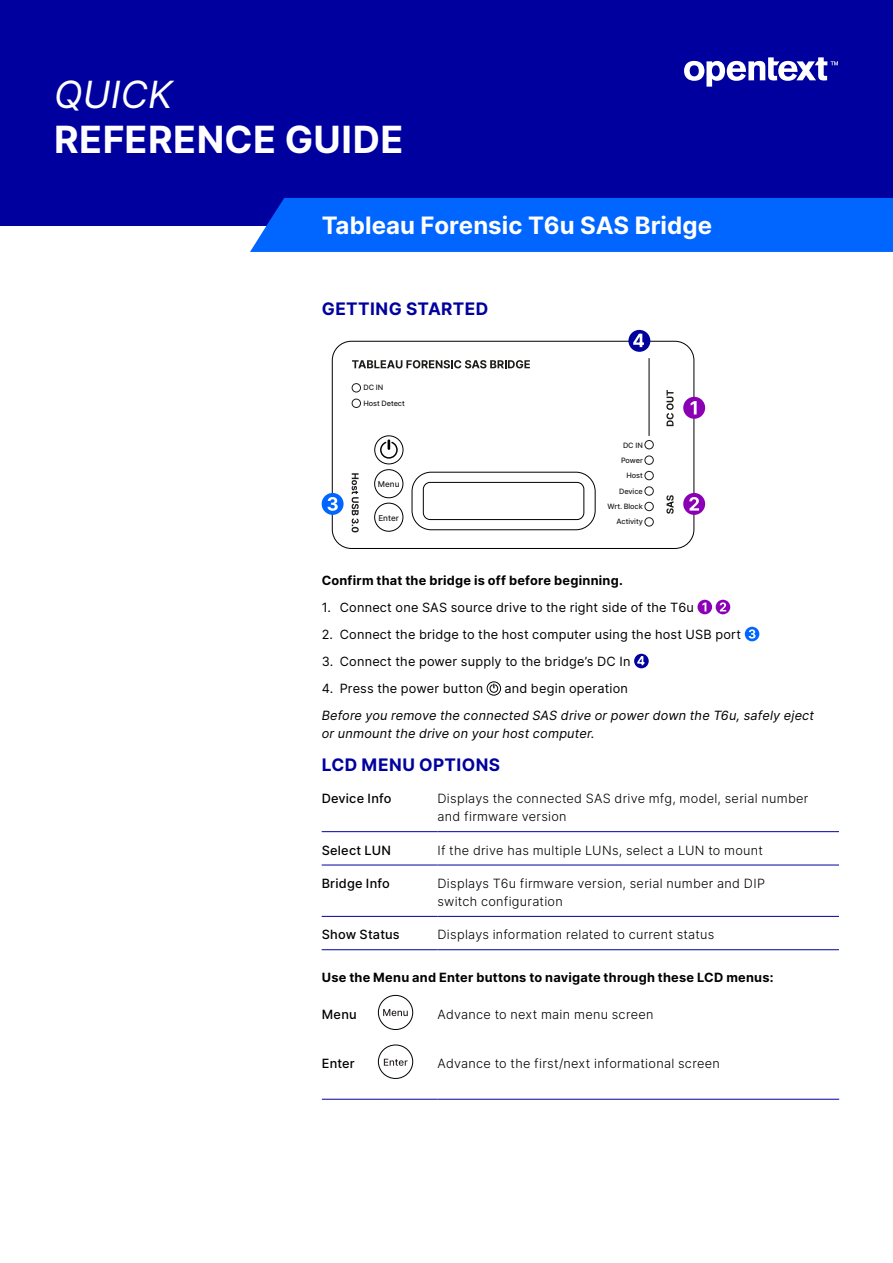
<style>
.page{position:relative;width:893px;height:1263px;background:#fff}
.page>*{position:absolute;margin:0;border:0;box-sizing:border-box;transform-origin:0 0}
.t1{font:700 37.5px/45px "Inter";letter-spacing:.015em;color:#fff}
.t2{font:700 24px "Inter";color:#fff}
.Table_H1{font:700 17.25px "Inter";letter-spacing:.025em;color:#00009f}
.Table_Body{font:300 12.75px/18px "Inter";letter-spacing:.02em;color:#000}
.t3{font:12.75px "Inter";letter-spacing:.015em;color:#000}
.Body{font:italic 12.75px/18px "Inter";letter-spacing:.01em;color:#000}
.Table_H1-2{font:700 12.75px "Inter";letter-spacing:.015em;color:#000}
.Table_H2{font:500 12.75px "Inter";letter-spacing:.015em;color:#000}
.Body-2{font:700 12.75px "Inter";letter-spacing:.02em;color:#000}
.t4{font:8.1px "Inter V";color:#1d1d1b}
.t5{font:7.35px/15.3px "Inter V";letter-spacing:-.01em;color:#1d1d1b;text-align:right}
.s1{font-weight:400;font-style:italic}
</style>
<div class="page">
<div style="left:0;top:0;width:893px;height:225px;background:#00009f"></div>
<svg style="left:684px;top:57px;width:154px;height:30px"></svg>
<div style="left:250px;top:198px;width:643px;height:54px;background:#06f"></div>
<div style="left:332px;top:341px;width:362px;height:208px;border:1px solid #000;border-radius:19px"></div>
<div style="left:322px;top:493px;width:22px;height:22px;background:#06f;border-radius:50%"></div>
<svg style="left:328px;top:497px;width:10px;height:14px"></svg>
<div style="left:683px;top:397px;width:22px;height:22px;background:#8c00b5;border-radius:50%"></div>
<svg style="left:691px;top:401px;width:6px;height:13px"></svg>
<div style="left:683px;top:493px;width:22px;height:22px;background:#8c00b5;border-radius:50%"></div>
<svg style="left:689px;top:497px;width:10px;height:14px"></svg>
<svg style="left:352px;top:360px;width:178px;height:8px"></svg>
<hr style="left:649px;top:358px;width:1px;height:78px;background:#000">
<div style="left:423px;top:482px;width:161px;height:38px;border:1px solid #000;border-radius:7px"></div>
<div style="left:412px;top:472px;width:184px;height:58px;border:1px solid #000;border-radius:19px"></div>
<div style="left:374px;top:469px;width:29px;height:29px;border:1px solid #000;border-radius:50%"></div>
<div style="left:374px;top:503px;width:29px;height:29px;border:1px solid #000;border-radius:50%"></div>
<svg style="left:352px;top:473px;width:7px;height:59px"></svg>
<div style="left:645px;top:440px;width:9px;height:9px;border:1px solid #1d1d1b;border-radius:50%"></div>
<div style="left:645px;top:456px;width:9px;height:9px;border:1px solid #1d1d1b;border-radius:50%"></div>
<div style="left:645px;top:517px;width:9px;height:9px;border:1px solid #1d1d1b;border-radius:50%"></div>
<div style="left:645px;top:502px;width:9px;height:9px;border:1px solid #1d1d1b;border-radius:50%"></div>
<div style="left:645px;top:486px;width:9px;height:9px;border:1px solid #1d1d1b;border-radius:50%"></div>
<div style="left:645px;top:471px;width:9px;height:9px;border:1px solid #1d1d1b;border-radius:50%"></div>
<svg style="left:666px;top:390px;width:8px;height:36px"></svg>
<svg style="left:666px;top:495px;width:8px;height:19px"></svg>
<div style="left:352px;top:383px;width:9px;height:9px;border:1px solid #1d1d1b;border-radius:50%"></div>
<div style="left:352px;top:399px;width:9px;height:9px;border:1px solid #1d1d1b;border-radius:50%"></div>
<div style="left:628px;top:330px;width:22px;height:22px;background:#00009f;border-radius:50%"></div>
<svg style="left:633px;top:334px;width:11px;height:13px"></svg>
<div style="left:374px;top:435px;width:29px;height:29px;border:1px solid #000;border-radius:50%"></div>
<svg style="left:379px;top:439px;width:19px;height:20px"></svg>
<svg style="left:697px;top:600px;width:15px;height:14px"></svg>
<svg style="left:702px;top:602px;width:4px;height:9px"></svg>
<svg style="left:716px;top:600px;width:14px;height:14px"></svg>
<svg style="left:720px;top:602px;width:6px;height:9px"></svg>
<div style="left:745px;top:627px;width:14px;height:14px;background:#06f;border-radius:50%"></div>
<svg style="left:749px;top:629px;width:6px;height:10px"></svg>
<svg style="left:634px;top:654px;width:15px;height:14px"></svg>
<svg style="left:637px;top:656px;width:7px;height:9px"></svg>
<div style="left:487px;top:682px;width:14px;height:13px;border:1px solid #000;border-radius:50%"></div>
<svg style="left:489px;top:683px;width:9px;height:10px"></svg>
<hr style="left:322px;top:831px;width:115px;height:1px;background:#00009f">
<hr style="left:322px;top:865px;width:115px;height:1px;background:#00009f">
<hr style="left:322px;top:916px;width:115px;height:1px;background:#00009f">
<hr style="left:322px;top:949px;width:115px;height:1px;background:#00009f">
<hr style="left:437px;top:831px;width:402px;height:1px;background:#00009f">
<hr style="left:437px;top:865px;width:402px;height:1px;background:#00009f">
<hr style="left:437px;top:916px;width:402px;height:1px;background:#00009f">
<hr style="left:437px;top:949px;width:402px;height:1px;background:#00009f">
<hr style="left:322px;top:1099px;width:56px;height:1px;background:#00009f">
<hr style="left:378px;top:1099px;width:59px;height:1px;background:#00009f">
<hr style="left:437px;top:1099px;width:402px;height:1px;background:#00009f">
<div style="left:378px;top:995px;width:35px;height:35px;border:1px solid #000;border-radius:50%"></div>
<svg style="left:383px;top:1009px;width:25px;height:7px"></svg>
<div style="left:378px;top:1045px;width:35px;height:34px;border:1px solid #000;border-radius:50%"></div>
<svg style="left:384px;top:1059px;width:24px;height:7px"></svg>
<h1 class="t1" style="left:54px;top:71px;width:351px"><span class="s1">QUICK<br></span>REFERENCE GUIDE</h1>
<h2 class="t2" style="left:322px;top:208px;width:392px">Tableau Forensic T6u SAS Bridge</h2>
<h3 class="Table_H1" style="left:322px;top:296px;width:168px">GETTING STARTED</h3>
<p class="t5" style="left:363px;top:380px;width:43px;text-align:left">DC IN<br>Host Detect</p>
<p class="t4" style="left:378px;top:478px;width:23px">Menu</p>
<p class="t4" style="left:378px;top:512px;width:22px">Enter</p>
<p class="t5" style="left:607px;top:437px;width:37px">DC IN<br>Power<br>Host<br>Device<br>Wrt. Block<br>Activity</p>
<p class="Body-2" style="left:322px;top:571px;width:303px">Confirm that the bridge is off before beginning.</p>
<p class="t3" style="left:322px;top:598px;width:374px">1. Connect one SAS source drive to the right side of the T6u</p>
<p class="t3" style="left:322px;top:625px;width:421px">2. Connect the bridge to the host computer using the host USB port</p>
<p class="t3" style="left:322px;top:652px;width:310px">3. Connect the power supply to the bridge’s DC In</p>
<p class="t3" style="left:322px;top:679px;width:163px">4. Press the power button</p>
<p class="t3" style="left:504px;top:679px;width:125px">and begin operation</p>
<p class="Body" style="left:322px;top:706px;width:494px">Before you remove the connected SAS drive or power down the T6u, safely eject or unmount the drive on your host computer.</p>
<p class="Table_H1" style="left:322px;top:752px;width:180px">LCD MENU OPTIONS</p>
<p class="Table_H2" style="left:322px;top:789px;width:71px">Device Info</p>
<p class="Table_Body" style="left:437px;top:789px;width:372px">Displays the connected SAS drive mfg, model, serial number and firmware version</p>
<p class="Table_H2" style="left:322px;top:841px;width:71px">Select LUN</p>
<p class="Table_Body" style="left:437px;top:841px;width:327px">If the drive has multiple LUNs, select a LUN to mount</p>
<p class="Table_H2" style="left:322px;top:874px;width:70px">Bridge Info</p>
<p class="Table_Body" style="left:437px;top:874px;width:329px">Displays T6u firmware version, serial number and DIP switch configuration</p>
<p class="Table_H2" style="left:322px;top:925px;width:80px">Show Status</p>
<p class="Table_Body" style="left:437px;top:925px;width:278px">Displays information related to current status</p>
<p class="Table_H1-2" style="left:322px;top:968px;width:453px">Use the Menu and Enter buttons to navigate through these LCD menus:</p>
<p class="Table_H2" style="left:322px;top:1004px;width:36px">Menu</p>
<p class="Table_Body" style="left:437px;top:1005px;width:217px">Advance to next main menu screen</p>
<p class="Table_H2" style="left:322px;top:1054px;width:34px">Enter</p>
<p class="Table_Body" style="left:437px;top:1054px;width:284px">Advance to the first/next informational screen</p>
</div>
